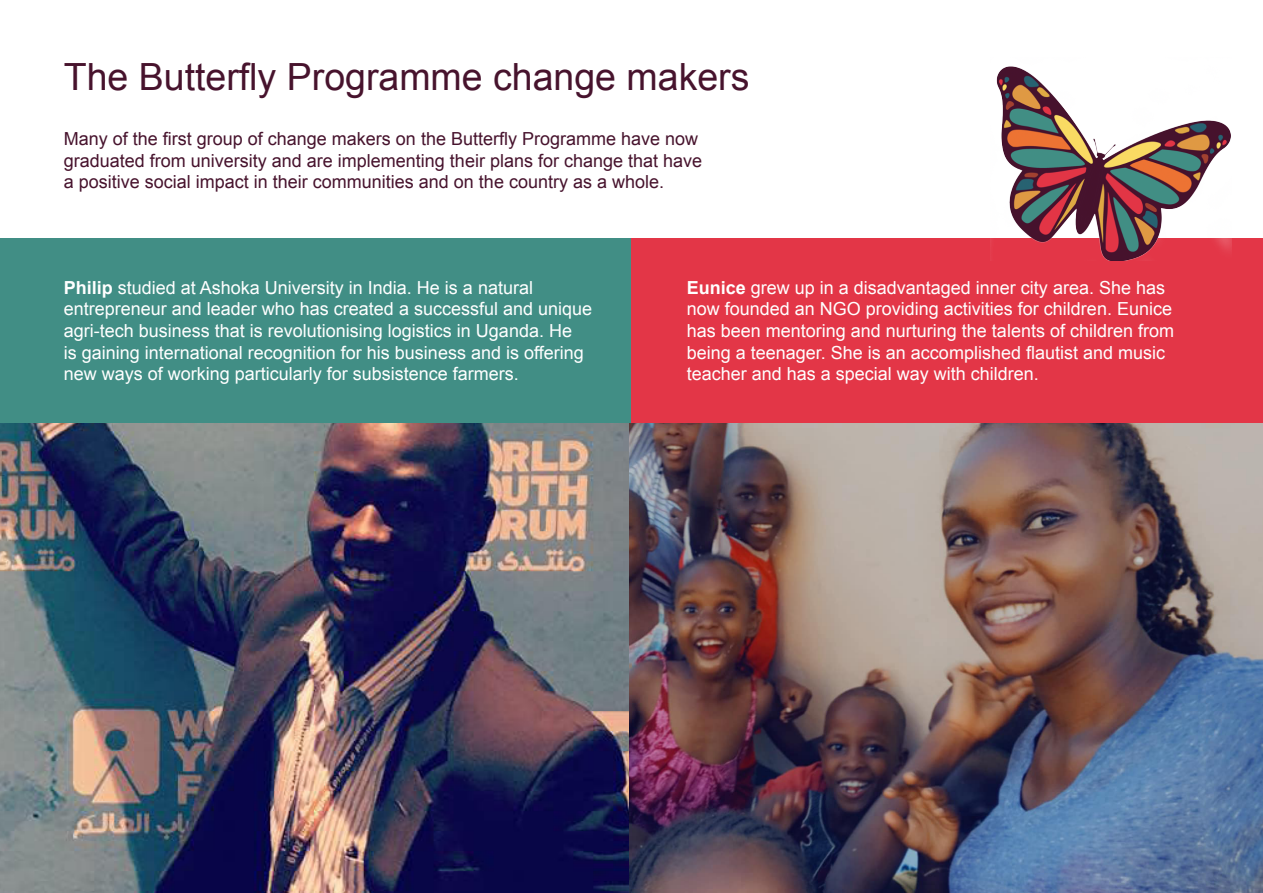
<style>
.page{position:relative;width:1263px;height:893px;background:#fff}
.page>*{position:absolute;margin:0;border:0;box-sizing:border-box;transform-origin:0 0}
.t1{font:37.5px "Arial";color:#47132d}
.t2{font:18px/21.6px "Arial";color:#fff}
.t3{font:18px/21.6px "Arial";color:#47132d}
.s1{font-weight:700}
</style>
<div class="page">
<div style="left:0;top:238px;width:631px;height:185px;background:#418e85"></div>
<div style="left:631px;top:238px;width:632px;height:185px;background:#e33647"></div>
<img style="left:0;top:423px;width:1263px;height:470px">
<img style="left:996px;top:66px;width:235px;height:195px">
<h1 class="t1" style="left:64px;top:52px;width:687px">The Butterfly Programme change makers</h1>
<p class="t3" style="left:64px;top:128px;width:640px">Many of the first group of change makers on the Butterfly Programme have now graduated from university and are implementing their plans for change that have a positive social impact in their communities and on the country as a whole.</p>
<p class="t2" style="left:64px;top:277px;width:530px"><span class="s1">Philip</span> studied at Ashoka University in India. He is a natural entrepreneur and leader who has created a successful and unique agri-tech business that is revolutionising logistics in Uganda. He<br>is gaining international recognition for his business and is offering new ways of working particularly for subsistence farmers.</p>
<p class="t2" style="left:687px;top:277px;width:489px"><span class="s1">Eunice</span> grew up in a disadvantaged inner city area. She has now founded an NGO providing activities for children. Eunice has been mentoring and nurturing the talents of children from being a teenager. She is an accomplished flautist and music teacher and has a special way with children.</p>
</div>
